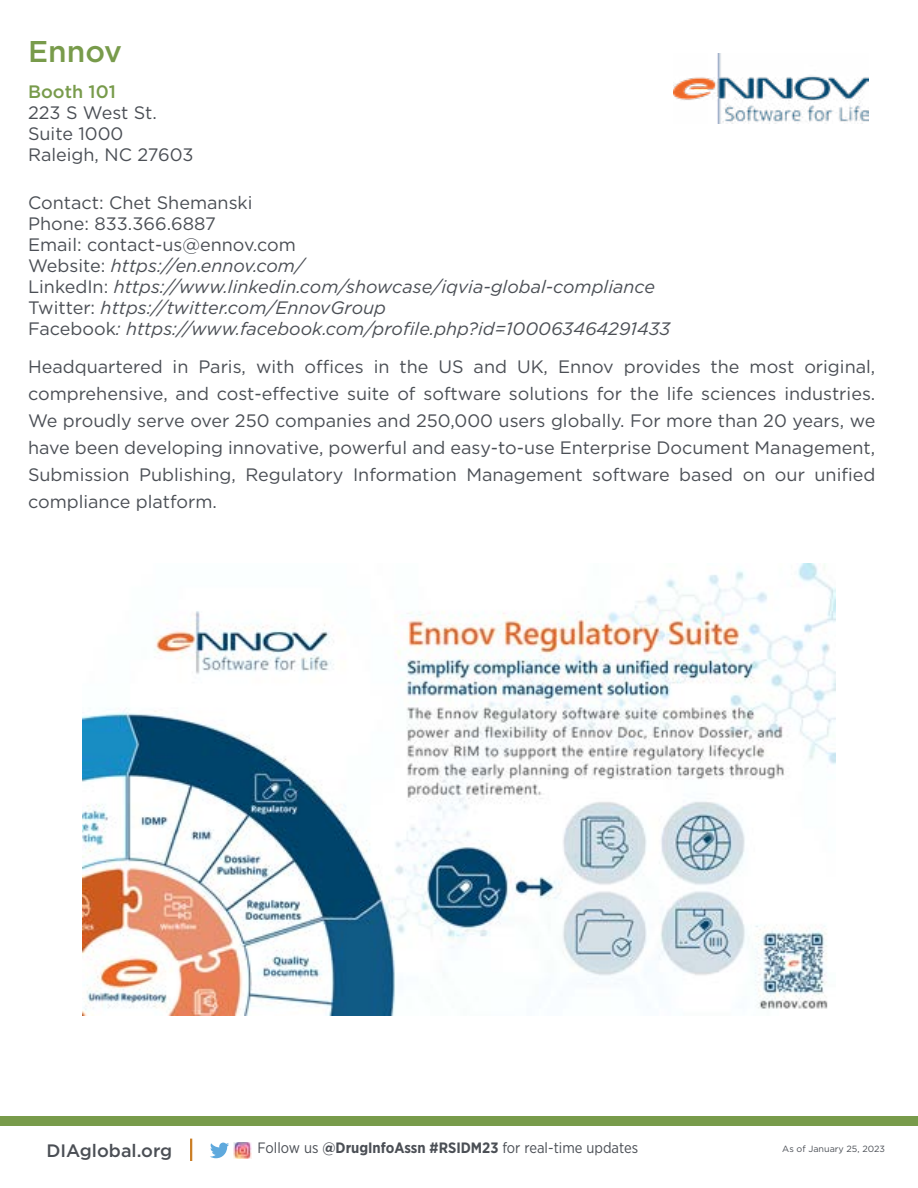
<style>
.page{position:relative;width:918px;height:1188px;background:#fff}
.page>*{position:absolute;margin:0;border:0;box-sizing:border-box;transform-origin:0 0}
.t1{font:500 30px "Gotham";color:#789b4b}
.t2{font:18px/27px "Gotham";color:#4b4f55;text-align:justify}
.t3{font:italic 18px/21px "Gotham";color:#4b4f55}
.t4{font:500 18px "Gotham";color:#4b4f55}
.t5{font:500 18px "Gotham";color:#789b4b}
.t6{font:15px "Gotham Narrow";color:#4b4f55}
.t7{font:9px "Gotham";color:#4b4f55}
.s1{font-style:normal}
.s2{font-weight:700}
</style>
<div class="page">
<svg style="left:210px;top:1143px;width:19px;height:15px"></svg>
<img style="left:234px;top:1142px;width:17px;height:17px">
<div style="left:0;top:1116px;width:918px;height:9px;background:#789b4b"></div>
<hr style="left:190px;top:1139px;width:2px;height:22px;background:#cb7e25">
<img style="left:673px;top:54px;width:196px;height:69px">
<img style="left:83px;top:564px;width:752px;height:451px">
<h1 class="t1" style="left:28px;top:33px;width:95px">Ennov</h1>
<p class="t5" style="left:28px;top:80px;width:89px">Booth 101</p>
<p class="t2" style="left:28px;top:102px;width:167px;line-height:21px;text-align:left">223 S West St.<br>Suite 1000<br>Raleigh, NC 27603</p>
<p class="t3" style="left:28px;top:192px;width:644px"><span class="s1">Contact: Chet Shemanski<br>Phone: 833.366.6887<br>Email: contact-us@ennov.com<br>Website:</span> https://en.ennov.com/<br><span class="s1">LinkedIn:</span> https://www.linkedin.com/showcase/iqvia-global-compliance <span class="s1">Twitter:</span> https://twitter.com/EnnovGroup<br><span class="s1">Facebook</span>: https://www.facebook.com/profile.php?id=100063464291433</p>
<p class="t2" style="left:28px;top:353px;width:849px">Headquartered in Paris, with offices in the US and UK, Ennov provides the most original, comprehensive, and cost-effective suite of software solutions for the life sciences industries.<br>We proudly serve over 250 companies and 250,000 users globally. For more than 20 years, we have been developing innovative, powerful and easy-to-use Enterprise Document Management, Submission Publishing, Regulatory Information Management software based on our unified compliance platform.</p>
<p class="t4" style="left:46px;top:1139px;width:127px">DIAglobal.org</p>
<p class="t6" style="left:258px;top:1139px;width:382px">Follow us <span class="s2">@DrugInfoAssn #RSIDM23</span> for real-time updates</p>
<p class="t7" style="left:782px;top:1143px;width:104px">As of January 25, 2023</p>
</div>
